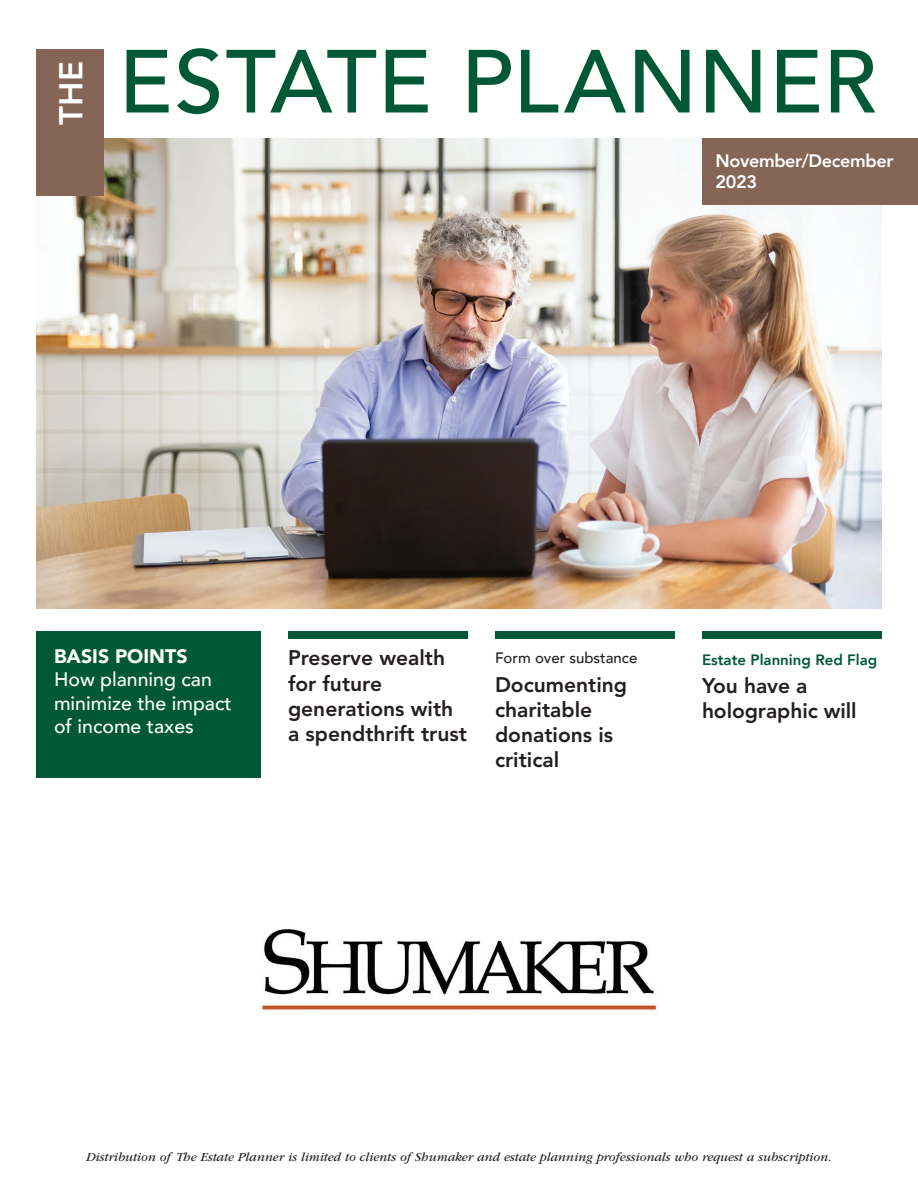
<style>
.page{position:relative;width:918px;height:1188px;background:#fff}
.page>*{position:absolute;margin:0;border:0;box-sizing:border-box;transform-origin:0 0}
.t1{font:500 88.5px "Avenir";letter-spacing:.005em;color:#005837}
.t2{font:800 33px "Avenir";color:#fff}
.t3{font:800 21px/25.2px "Avenir LT Std";color:#231f20}
.t4{font:500 19.5px/23.4px "Avenir";color:#fff}
.t5{font:900 19.5px "Avenir";color:#fff}
.t6{font:800 18px/21.6px "Avenir";letter-spacing:-.02em;color:#fff}
.t7{font:800 15px "Avenir";color:#005837}
.t8{font:500 15px "Avenir";color:#231f20}
.t9{font:italic 12.75px "ITC Garamond Std";color:#231f20}
</style>
<div class="page">
<img style="left:36px;top:138px;width:846px;height:471px">
<div style="left:36px;top:632px;width:225px;height:146px;background:#005837"></div>
<div style="left:36px;top:50px;width:68px;height:146px;background:#856656"></div>
<div style="left:702px;top:138px;width:216px;height:67px;background:#856656"></div>
<div style="left:288px;top:632px;width:180px;height:7px;background:#005837"></div>
<div style="left:495px;top:632px;width:180px;height:7px;background:#005837"></div>
<div style="left:702px;top:632px;width:180px;height:7px;background:#005837"></div>
<img style="left:261px;top:929px;width:396px;height:81px">
<h2 class="t2" style="left:45px;top:124px;width:65px;rotate:-90deg">THE</h2>
<h1 class="t1" style="left:118px;top:5px;width:760px">ESTATE PLANNER</h1>
<p class="t6" style="left:716px;top:149px;width:179px">November/December<br>2023</p>
<p class="t5" style="left:54px;top:639px;width:135px">BASIS POINTS</p>
<p class="t4" style="left:54px;top:667px;width:179px">How planning can minimize the impact of income taxes</p>
<p class="t3" style="left:288px;top:646px;width:180px">Preserve wealth for future generations with a spendthrift trust</p>
<p class="t8" style="left:495px;top:645px;width:144px">Form over substance</p>
<p class="t3" style="left:495px;top:672px;width:134px">Documenting charitable donations is critical</p>
<p class="t7" style="left:702px;top:648px;width:177px">Estate Planning Red Flag</p>
<p class="t3" style="left:702px;top:673px;width:156px">You have a holographic will</p>
<p class="t9" style="left:86px;top:1150px;width:747px">Distribution of The Estate Planner is limited to clients of Shumaker and estate planning professionals who request a subscription.</p>
</div>
